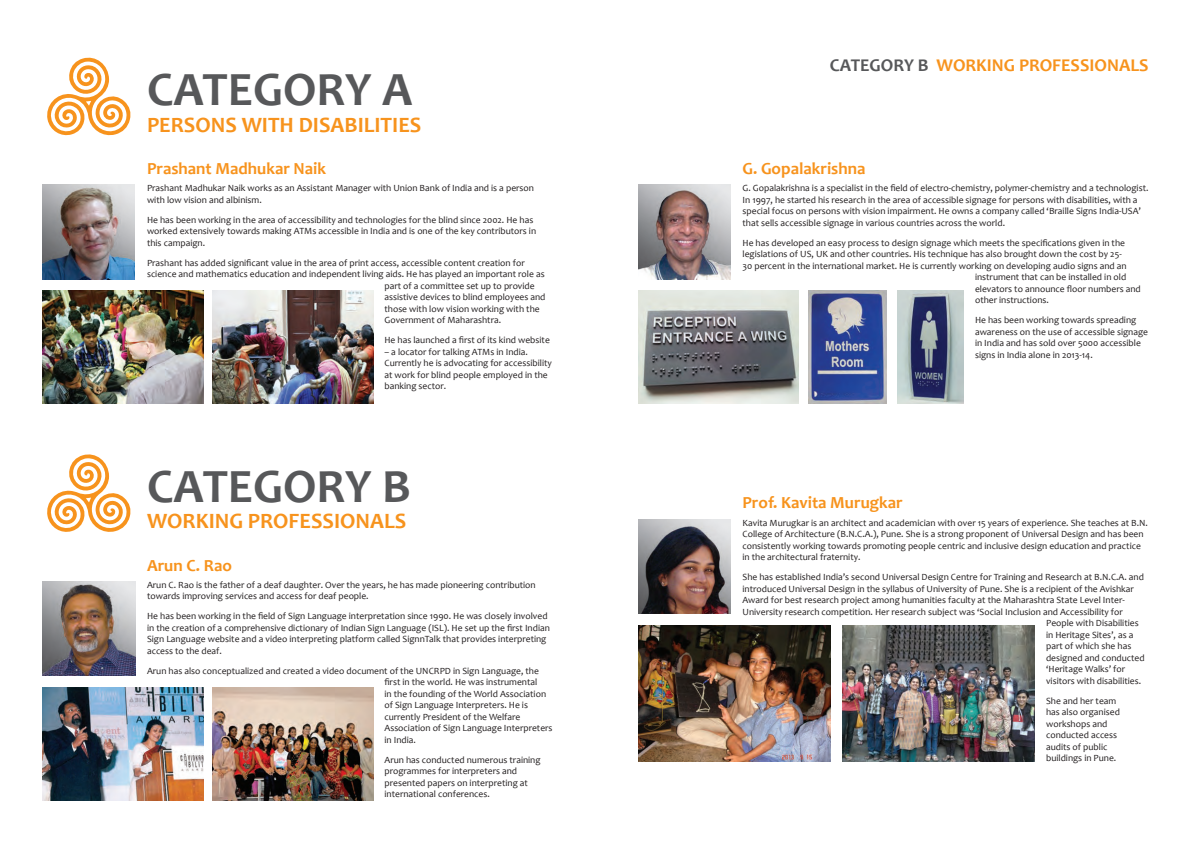
<style>
.page{position:relative;width:1191px;height:842px;background:#fff}
.page>*{position:absolute;margin:0;border:0;box-sizing:border-box;transform-origin:0 0}
.t1{font:700 48px "Candara";color:#57585a}
.t2{font:700 22px "Candara";color:#f7931d}
.t3{font:700 18px "Candara";color:#f7931d}
.t4{font:700 17px "Candara";color:#f7931d}
.t5{font:9.5px/11.5px "Candara";color:#231f20}
.s1{color:#57585a}
</style>
<div class="page">
<svg style="left:47px;top:57px;width:84px;height:79px"></svg>
<img style="left:43px;top:290px;width:160px;height:114px">
<img style="left:212px;top:290px;width:161px;height:114px">
<img style="left:43px;top:687px;width:160px;height:113px">
<img style="left:213px;top:687px;width:160px;height:113px">
<img style="left:43px;top:185px;width:92px;height:94px">
<svg style="left:47px;top:454px;width:84px;height:78px"></svg>
<img style="left:43px;top:581px;width:92px;height:95px">
<img style="left:638px;top:185px;width:92px;height:94px">
<img style="left:638px;top:290px;width:160px;height:114px">
<img style="left:808px;top:290px;width:78px;height:114px">
<img style="left:897px;top:290px;width:66px;height:114px">
<img style="left:638px;top:519px;width:92px;height:95px">
<img style="left:638px;top:625px;width:192px;height:136px">
<img style="left:842px;top:625px;width:192px;height:136px">
<h2 class="t1" style="left:147px;top:59px;width:267px">CATEGORY A</h2>
<h2 class="t2" style="left:147px;top:111px;width:276px">PERSONS WITH DISABILITIES</h2>
<h3 class="t4" style="left:147px;top:158px;width:181px">Prashant Madhukar Naik</h3>
<p class="t5" style="left:147px;top:182px;width:388px">Prashant Madhukar Naik works as an Assistant Manager with Union Bank of India and is a person with low vision and albinism.</p>
<p class="t5" style="left:147px;top:214px;width:390px">He has been working in the area of accessibility and technologies for the blind since 2002. He has worked extensively towards making ATMs accessible in India and is one of the key contributors in this campaign.</p>
<p class="t5" style="left:147px;top:257px;width:379px">Prashant has added significant value in the area of print access, accessible content creation for</p>
<p class="t5" style="left:147px;top:268px;width:399px">science and mathematics education and independent living aids. He has played an important role as</p>
<p class="t5" style="left:384px;top:280px;width:152px">part of a committee set up to provide</p>
<p class="t5" style="left:384px;top:291px;width:163px">assistive devices to blind employees and</p>
<p class="t5" style="left:384px;top:303px;width:157px">those with low vision working with the</p>
<p class="t5" style="left:384px;top:314px;width:118px">Government of Maharashtra.</p>
<p class="t5" style="left:384px;top:334px;width:167px">He has launched a first of its kind website</p>
<p class="t5" style="left:384px;top:346px;width:169px">– a locator for talking ATMs in India.<br>Currently he is advocating for accessibility at work for blind people employed in the banking sector.</p>
<h2 class="t1" style="left:147px;top:456px;width:265px">CATEGORY B</h2>
<h2 class="t2" style="left:147px;top:507px;width:261px">WORKING PROFESSIONALS</h2>
<h3 class="t4" style="left:147px;top:554px;width:86px">Arun C. Rao</h3>
<p class="t5" style="left:147px;top:579px;width:390px">Arun C. Rao is the father of a deaf daughter. Over the years, he has made pioneering contribution towards improving services and access for deaf people.</p>
<p class="t5" style="left:147px;top:610px;width:404px">He has been working in the field of Sign Language interpretation since 1990. He was closely involved in the creation of a comprehensive dictionary of Indian Sign Language (ISL). He set up the first Indian Sign Language website and a video interpreting platform called SignnTalk that provides interpreting access to the deaf.</p>
<p class="t5" style="left:384px;top:665px;width:169px;text-indent:-237px">Arun has also conceptualized and created a video document of the UNCRPD in Sign Language, the first in the world. He was instrumental<br>in the founding of the World Association of Sign Language Interpreters. He is currently President of the Welfare Association of Sign Language Interpreters in India.</p>
<p class="t5" style="left:384px;top:754px;width:158px">Arun has conducted numerous training programmes for interpreters and presented papers on interpreting at international conferences.</p>
<h3 class="t3" style="left:830px;top:54px;width:320px"><span class="s1">CATEGORY B</span> WORKING PROFESSIONALS</h3>
<h3 class="t4" style="left:742px;top:158px;width:124px">G. Gopalakrishna</h3>
<p class="t5" style="left:742px;top:182px;width:407px">G. Gopalakrishna is a specialist in the field of electro-chemistry, polymer-chemistry and a technologist.<br>In 1997, he started his research in the area of accessible signage for persons with disabilities, with a special focus on persons with vision impairment. He owns a company called ‘Braille Signs India-USA’ that sells accessible signage in various countries across the world.</p>
<p class="t5" style="left:742px;top:237px;width:384px">He has developed an easy process to design signage which meets the specifications given in the</p>
<p class="t5" style="left:742px;top:248px;width:381px">legislations of US, UK and other countries. His technique has also brought down the cost by 25-</p>
<p class="t5" style="left:742px;top:260px;width:386px">30 percent in the international market. He is currently working on developing audio signs and an</p>
<p class="t5" style="left:975px;top:271px;width:153px">instrument that can be installed in old</p>
<p class="t5" style="left:975px;top:283px;width:167px">elevators to announce floor numbers and</p>
<p class="t5" style="left:975px;top:294px;width:75px">other instructions.</p>
<p class="t5" style="left:975px;top:314px;width:175px">He has been working towards spreading awareness on the use of accessible signage in India and has sold over 5000 accessible signs in India alone in 2013-14.</p>
<h3 class="t4" style="left:742px;top:492px;width:162px">Prof. Kavita Murugkar</h3>
<p class="t5" style="left:742px;top:517px;width:407px">Kavita Murugkar is an architect and academician with over 15 years of experience. She teaches at B.N.<br>College of Architecture (B.N.C.A.), Pune. She is a strong proponent of Universal Design and has been consistently working towards promoting people centric and inclusive design education and practice in the architectural fraternity.</p>
<p class="t5" style="left:742px;top:571px;width:403px">She has established India’s second Universal Design Centre for Training and Research at B.N.C.A. and</p>
<p class="t5" style="left:742px;top:583px;width:393px">introduced Universal Design in the syllabus of University of Pune. She is a recipient of the Avishkar</p>
<p class="t5" style="left:742px;top:594px;width:384px">Award for best research project among humanities faculty at the Maharashtra State Level Inter-</p>
<p class="t5" style="left:742px;top:606px;width:382px">University research competition. Her research subject was ‘Social Inclusion and Accessibility for</p>
<p class="t5" style="left:1046px;top:617px;width:94px">People with Disabilities</p>
<p class="t5" style="left:1046px;top:629px;width:89px">in Heritage Sites’, as a</p>
<p class="t5" style="left:1046px;top:640px;width:87px">part of which she has</p>
<p class="t5" style="left:1046px;top:652px;width:100px">designed and conducted</p>
<p class="t5" style="left:1046px;top:663px;width:81px">‘Heritage Walks’ for</p>
<p class="t5" style="left:1046px;top:675px;width:97px">visitors with disabilities.</p>
<p class="t5" style="left:1046px;top:695px;width:75px">She and her team has also organised workshops and conducted access audits of public buildings in Pune.</p>
</div>
